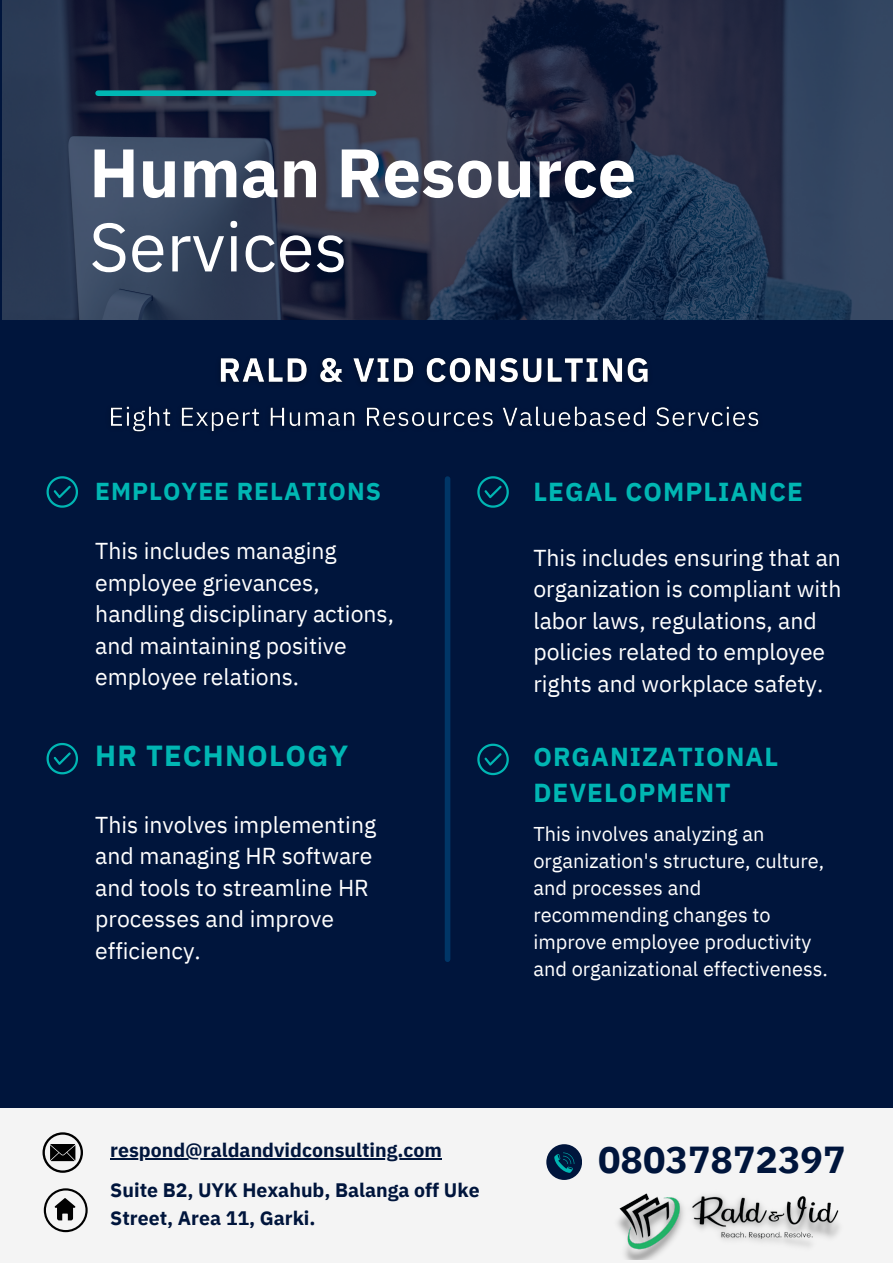
<style>
.page{position:relative;width:893px;height:1264px;background:#fff}
.page>*{position:absolute;margin:0;border:0;box-sizing:border-box;transform-origin:0 0}
.t1{font:700 68.4px "IBM Plex Sans";color:#fff}
.t2{font:68.4px "IBM Plex Sans";color:#fff}
.t3{font:700 37.5px "IBM Plex Sans";color:#00153c}
.t4{font:700 28.95px "IBM Plex Sans";letter-spacing:.04em;color:#00b6b3}
.t5{font:700 25.95px/36px "IBM Plex Sans";letter-spacing:.04em;color:#00b6b3}
.t6{font:700 24.45px "IBM Plex Sans";letter-spacing:.04em;color:#00b6b3}
.t7{font:22.95px/31.5px "IBM Plex Sans";color:#fff}
.t8{font:19.95px/27px "IBM Plex Sans";color:#fff}
.t9{font:700 19.5px/39.9px "IBM Plex Sans";color:#00153c}
</style>
<div class="page">
<div style="left:0;top:0;width:892px;height:1262px;background:#00153c"></div>
<img style="left:2px;top:0;width:890px;height:319px">
<div style="left:98px;top:90px;width:275px;height:6px;background:#00b6b3"></div>
<div style="left:444px;top:479px;width:6px;height:480px;background:#003667"></div>
<img style="left:111px;top:357px;width:648px;height:75px">
<svg style="left:47px;top:476px;width:31px;height:31px"></svg>
<svg style="left:47px;top:743px;width:31px;height:31px"></svg>
<div style="left:0;top:1108px;width:892px;height:154px;background:#f4f4f4"></div>
<div style="left:546px;top:1144px;width:36px;height:35px;background:#00153c;border-radius:50%"></div>
<svg style="left:554px;top:1152px;width:20px;height:20px"></svg>
<img style="left:617px;top:1193px;width:223px;height:65px">
<svg style="left:44px;top:1188px;width:44px;height:44px"></svg>
<svg style="left:42px;top:1132px;width:41px;height:40px"></svg>
<hr style="left:110px;top:1157px;width:332px;height:2px;background:#00153c">
<svg style="left:477px;top:476px;width:32px;height:31px"></svg>
<svg style="left:477px;top:743px;width:32px;height:32px"></svg>
<h1 class="t1" style="left:89px;top:127px;width:548px">Human Resource</h1>
<h1 class="t2" style="left:89px;top:201px;width:260px">Services</h1>
<p class="t6" style="left:95px;top:474px;width:287px">EMPLOYEE RELATIONS</p>
<p class="t5" style="left:533px;top:473px;width:271px">LEGAL COMPLIANCE</p>
<p class="t7" style="left:95px;top:535px;width:300px">This includes managing employee grievances, handling disciplinary actions, and maintaining positive employee relations.</p>
<p class="t7" style="left:533px;top:541px;width:309px">This includes ensuring that an organization is compliant with labor laws, regulations, and policies related to employee rights and workplace safety.</p>
<p class="t4" style="left:95px;top:736px;width:254px">HR TECHNOLOGY</p>
<p class="t7" style="left:95px;top:808px;width:282px">This involves implementing and managing HR software and tools to streamline HR processes and improve efficiency.</p>
<p class="t5" style="left:533px;top:738px;width:246px">ORGANIZATIONAL<br>DEVELOPMENT</p>
<p class="t8" style="left:533px;top:819px;width:296px">This involves analyzing an organization's structure, culture, and processes and recommending changes to improve employee productivity and organizational effectiveness.</p>
<p class="t9" style="left:110px;top:1129px;width:371px">respond@raldandvidconsulting.com<br>Suite B2, UYK Hexahub, Balanga off Uke</p>
<p class="t9" style="left:110px;top:1198px;width:207px">Street, Area 11, Garki.</p>
<h2 class="t3" style="left:598px;top:1134px;width:249px">08037872397</h2>
</div>
